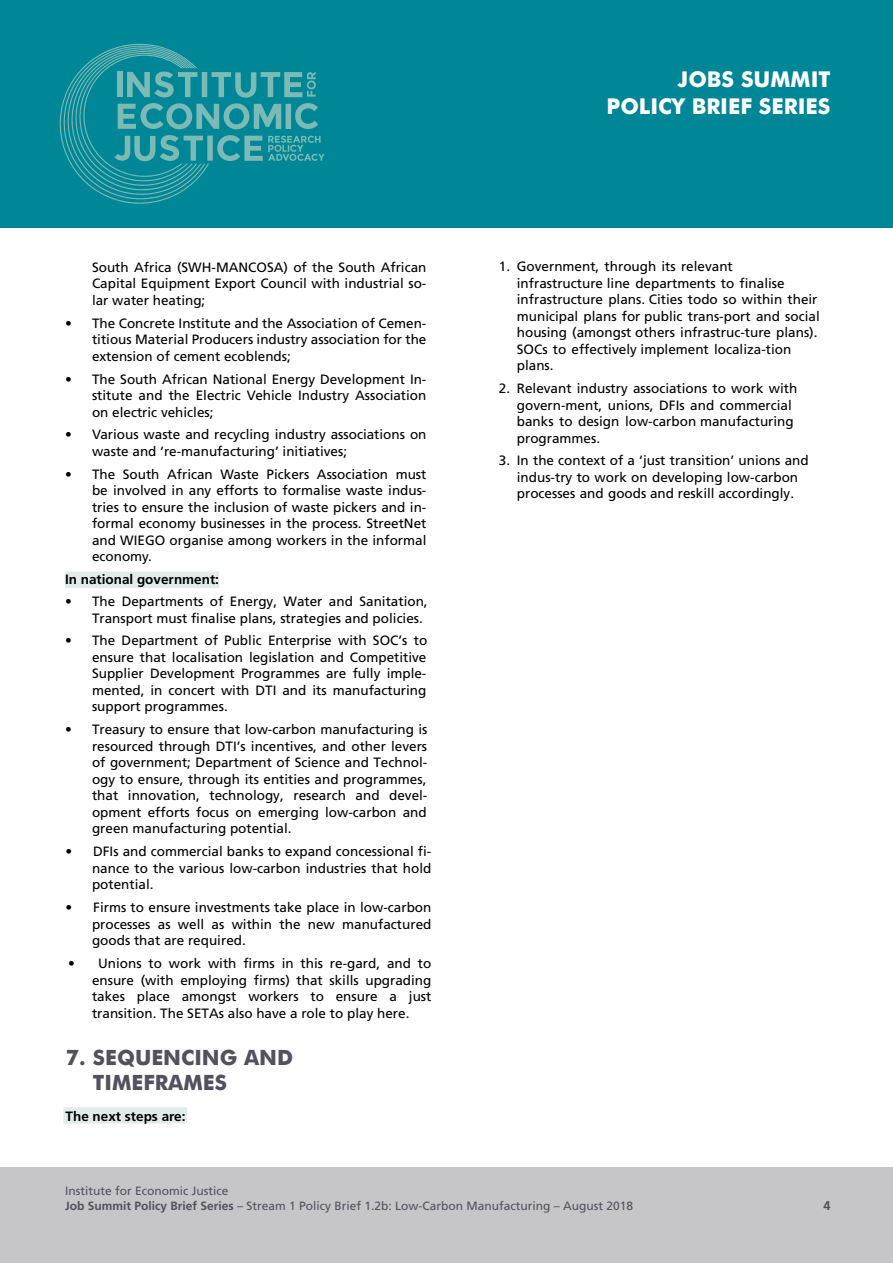
<style>
.page{position:relative;width:893px;height:1263px;background:#fff}
.page>*{position:absolute;margin:0;border:0;box-sizing:border-box;transform-origin:0 0}
.t1{font:700 21.75px/26.5px "Futura";color:#fff;text-align:right}
.t2{font:700 21px/25.2px "Futura";color:#54515f}
.t3{font:13.5px/16.5px "Frutiger LT Std";color:#000;text-align:justify}
._03_body{font:700 13.5px "Frutiger LT Std";color:#000}
.t4{font:700 12.75px "Frutiger LT Std";color:#54515f}
._03_body-2{font:12px "Frutiger LT Std";color:#54515f}
.s1{font-weight:700}
</style>
<div class="page">
<div style="left:0;top:0;width:893px;height:228px;background:#008797"></div>
<svg style="left:59px;top:43px;width:265px;height:161px"></svg>
<div style="left:0;top:1167px;width:893px;height:96px;background:#c6c5c7"></div>
<div style="left:65px;top:571px;width:154px;height:17px;background:#e2eceb"></div>
<div style="left:63px;top:1107px;width:124px;height:17px;background:#e2eceb"></div>
<p class="t3" style="left:92px;top:259px;width:336px">South Africa (SWH-MANCOSA) of the South African Capital Equipment Export Council with industrial so&shy;lar water heating;</p>
<p class="t3" style="left:92px;top:315px;width:336px;text-indent:-27px">• The Concrete Institute and the Association of Cemen&shy;titious Material Producers industry association for the extension of cement ecoblends;</p>
<p class="t3" style="left:92px;top:371px;width:336px;text-indent:-27px">• The South African National Energy Development In&shy;stitute and the Electric Vehicle Industry Association on electric vehicles;</p>
<p class="t3" style="left:92px;top:427px;width:336px;text-indent:-27px">• Various waste and recycling industry associations on waste and ‘re-manufacturing’ initiatives;</p>
<p class="t3" style="left:92px;top:466px;width:336px;text-indent:-27px">• The South African Waste Pickers Association must be involved in any efforts to formalise waste indus&shy;tries to ensure the inclusion of waste pickers and in&shy;formal economy businesses in the process. StreetNet and WIEGO organise among workers in the informal economy.</p>
<p class="_03_body" style="left:65px;top:572px;width:156px">In national government:</p>
<p class="t3" style="left:92px;top:593px;width:337px;text-indent:-27px">• The Departments of Energy, Water and Sanitation,<br>Transport must finalise plans, strategies and policies.</p>
<p class="t3" style="left:92px;top:633px;width:337px;text-indent:-27px">• The Department of Public Enterprise with SOC’s to ensure that localisation legislation and Competitive Supplier Development Programmes are fully imple&shy;mented, in concert with DTI and its manufacturing support programmes.</p>
<p class="t3" style="left:92px;top:721px;width:337px;text-indent:-27px">• Treasury to ensure that low-carbon manufacturing is resourced through DTI’s incentives, and other levers of government; Department of Science and Technol&shy;ogy to ensure, through its entities and programmes, that innovation, technology, research and devel&shy;opment efforts focus on emerging low-carbon and green manufacturing potential.</p>
<p class="t3" style="left:92px;top:843px;width:341px;text-indent:-26px">• DFIs and commercial banks to expand concessional fi&shy;nance to the various low-carbon industries that hold potential.</p>
<p class="t3" style="left:92px;top:899px;width:341px;text-indent:-26px">• Firms to ensure investments take place in low-carbon processes as well as within the new manufactured goods that are required.</p>
<p class="t3" style="left:92px;top:955px;width:341px;text-indent:-24px">• Unions to work with firms in this re-gard, and to ensure (with employing firms) that skills upgrading takes place amongst workers to ensure a just transition. The SETAs also have a role to play here.</p>
<p class="t2" style="left:93px;top:1043px;width:202px;text-indent:-27px">7. SEQUENCING AND<br>TIMEFRAMES</p>
<p class="_03_body" style="left:66px;top:1108px;width:121px">The next steps are:</p>
<h1 class="t1" style="left:607px;top:64px;width:225px">JOBS SUMMIT<br>POLICY BRIEF SERIES</h1>
<p class="t3" style="left:517px;top:258px;width:304px;text-align:left;text-indent:-18px">1. Government, through its relevant infrastructure line departments to finalise infrastructure plans. Cities todo so within their municipal plans for public trans-port and social housing (amongst others infrastruc-ture plans).<br>SOCs to effectively implement localiza-tion plans.</p>
<p class="t3" style="left:517px;top:380px;width:282px;text-align:left;text-indent:-18px">2. Relevant industry associations to work with govern-ment, unions, DFIs and commercial banks to design low-carbon manufacturing programmes.</p>
<p class="t3" style="left:499px;top:453px;width:311px;text-align:center">3. In the context of a ‘just transition’ unions and indus-try to work on developing low-carbon processes and goods and reskill accordingly.</p>
<p class="_03_body-2" style="left:65px;top:1184px;width:165px">Institute for Economic Justice</p>
<p class="_03_body-2" style="left:65px;top:1199px;width:570px"><span class="s1">Job Summit Policy Brief Series</span> – Stream 1 Policy Brief 1.2b: Low-Carbon Manufacturing – August 2018</p>
<p class="t4" style="left:823px;top:1198px;width:9px">4</p>
</div>
